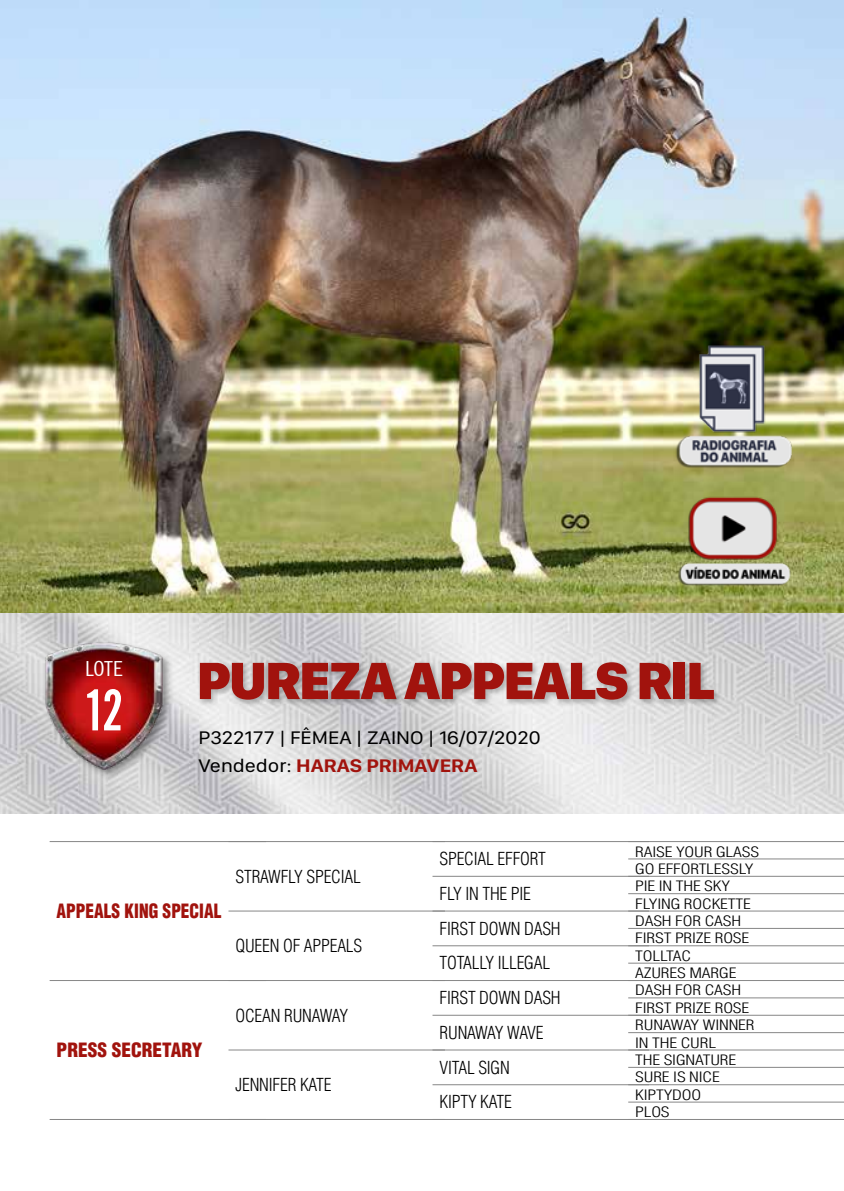
<style>
.page{position:relative;width:844px;height:1191px;background:#fff}
.page>*{position:absolute;margin:0;border:0;box-sizing:border-box;transform-origin:0 0}
.t1{font:700 extra-condensed 56px "News Gothic BT";color:#fff}
.t2{font:900 54.25px "SF Compact Display";letter-spacing:-.025em;color:#a1130d}
.t3{font:condensed 20.82px "News Gothic BT";color:#fff;scale:1.11 1}
.t4{font:900 condensed 19.25px "Helvetica LT Std";color:#a1130d;scale:.9 1}
.t5{font:900 condensed 19.25px "Helvetica LT Std";color:#a1130d}
.t6{font:18.9px/28px "SF Compact Display";color:#000;scale:1.11 1}
.t7{font:300 condensed 17.5px/34.6px "Helvetica LT Std";letter-spacing:-.01em;color:#000}
.t8{font:300 condensed 14px/17.3px "Helvetica LT Std";letter-spacing:-.01em;color:#000;scale:1.25 1}
.s1{font-weight:700;color:#a1130d}
</style>
<div class="page">
<img style="left:0;top:613px;width:843px;height:201px">
<img style="left:0;top:0;width:843px;height:613px">
<img style="left:36px;top:632px;width:136px;height:147px">
<hr style="left:50px;top:841px;width:216px;height:1px;background:#878787">
<hr style="left:50px;top:980px;width:216px;height:1px;background:#878787">
<hr style="left:50px;top:1119px;width:216px;height:1px;background:#878787">
<hr style="left:228px;top:841px;width:217px;height:1px;background:#878787">
<hr style="left:228px;top:910px;width:217px;height:1px;background:#878787">
<hr style="left:228px;top:980px;width:217px;height:1px;background:#878787">
<hr style="left:228px;top:1049px;width:217px;height:1px;background:#878787">
<hr style="left:228px;top:1119px;width:217px;height:1px;background:#878787">
<hr style="left:432px;top:841px;width:216px;height:1px;background:#878787">
<hr style="left:432px;top:876px;width:216px;height:1px;background:#878787">
<hr style="left:432px;top:910px;width:216px;height:1px;background:#878787">
<hr style="left:432px;top:945px;width:216px;height:1px;background:#878787">
<hr style="left:432px;top:980px;width:216px;height:1px;background:#878787">
<hr style="left:432px;top:1014px;width:216px;height:1px;background:#878787">
<hr style="left:432px;top:1049px;width:216px;height:1px;background:#878787">
<hr style="left:432px;top:1084px;width:216px;height:1px;background:#878787">
<hr style="left:432px;top:1119px;width:216px;height:1px;background:#878787">
<hr style="left:628px;top:841px;width:215px;height:1px;background:#878787">
<hr style="left:628px;top:858px;width:215px;height:1px;background:#878787">
<hr style="left:628px;top:876px;width:215px;height:1px;background:#878787">
<hr style="left:628px;top:893px;width:215px;height:1px;background:#878787">
<hr style="left:628px;top:910px;width:215px;height:1px;background:#878787">
<hr style="left:628px;top:928px;width:215px;height:1px;background:#878787">
<hr style="left:628px;top:945px;width:215px;height:1px;background:#878787">
<hr style="left:628px;top:962px;width:215px;height:1px;background:#878787">
<hr style="left:628px;top:980px;width:215px;height:1px;background:#878787">
<hr style="left:628px;top:997px;width:215px;height:1px;background:#878787">
<hr style="left:628px;top:1014px;width:215px;height:1px;background:#878787">
<hr style="left:628px;top:1032px;width:215px;height:1px;background:#878787">
<hr style="left:628px;top:1049px;width:215px;height:1px;background:#878787">
<hr style="left:628px;top:1067px;width:215px;height:1px;background:#878787">
<hr style="left:628px;top:1084px;width:215px;height:1px;background:#878787">
<hr style="left:628px;top:1101px;width:215px;height:1px;background:#878787">
<hr style="left:628px;top:1119px;width:215px;height:1px;background:#878787">
<div style="left:197px;top:659px;width:524px;height:48px;background:#000;opacity:.25"></div>
<img style="left:665px;top:486px;width:138px;height:107px">
<img style="left:665px;top:322px;width:140px;height:164px">
<h3 class="t3" style="left:85px;top:655px;width:35px">LOTE</h3>
<h1 class="t1" style="left:84px;top:676px;width:42px">12</h1>
<h2 class="t2" style="left:197px;top:648px;width:519px">PUREZA APPEALS RIL</h2>
<h3 class="t6" style="left:198px;top:722px;width:309px">P322177 | FÊMEA | ZAINO | 16/07/2020<br>Vendedor: <span class="s1">HARAS PRIMAVERA</span></h3>
<h3 class="t4" style="left:57px;top:898px;width:184px">APPEALS KING SPECIAL</h3>
<p class="t7" style="left:235px;top:859px;width:127px">STRAWFLY SPECIAL</p>
<p class="t7" style="left:235px;top:928px;width:128px">QUEEN OF APPEALS</p>
<h3 class="t5" style="left:57px;top:1037px;width:147px">PRESS SECRETARY</h3>
<p class="t7" style="left:235px;top:997px;width:114px">OCEAN RUNAWAY</p>
<p class="t7" style="left:235px;top:1067px;width:98px">JENNIFER KATE</p>
<p class="t7" style="left:439px;top:841px;width:123px">SPECIAL EFFORT<br>FLY IN THE PIE<br>FIRST DOWN DASH<br>TOTALLY ILLEGAL<br>FIRST DOWN DASH<br>RUNAWAY WAVE<br>VITAL SIGN<br>KIPTY KATE</p>
<p class="t8" style="left:635px;top:842px;width:101px">RAISE YOUR GLASS<br>GO EFFORTLESSLY<br>PIE IN THE SKY<br>FLYING ROCKETTE<br>DASH FOR CASH<br>FIRST PRIZE ROSE<br>TOLLTAC<br>AZURES MARGE<br>DASH FOR CASH<br>FIRST PRIZE ROSE<br>RUNAWAY WINNER<br>IN THE CURL<br>THE SIGNATURE<br>SURE IS NICE<br>KIPTYDOO<br>PLOS</p>
</div>
